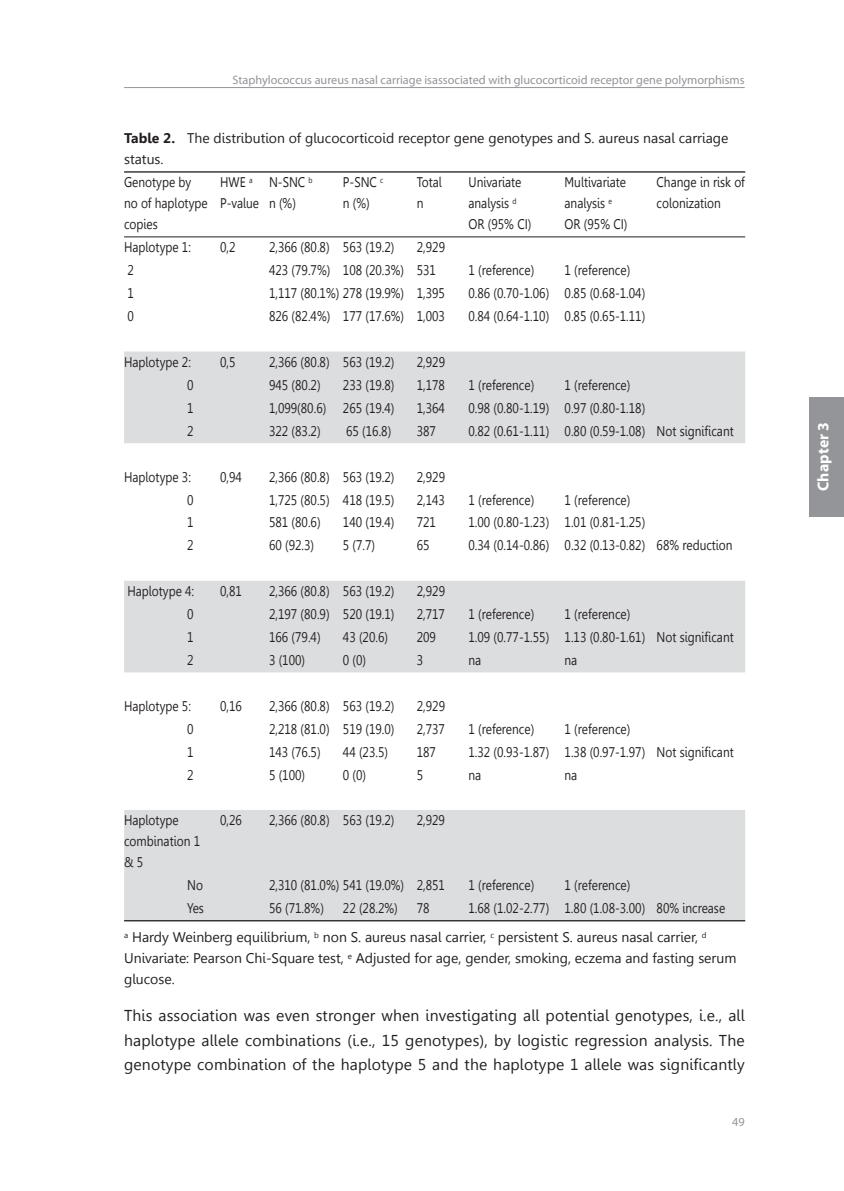
<style>
.page{position:relative;width:844px;height:1191px;background:#fff}
.page>*{position:absolute;margin:0;border:0;box-sizing:border-box;transform-origin:0 0}
.t1{font:15.75px/24.5px "Gisha";letter-spacing:.01em;color:#231f20;text-align:justify}
.t2{font:700 15.75px "Myriad Pro";letter-spacing:.01em;color:#fff}
.t3{font:14px/21px "Gisha";color:#231f20;scale:.85 1}
.t4{font:14px/21px "Gisha";color:#231f20}
.t5{font:12.25px "Myriad Pro";color:#939598}
.s1{font-weight:700}
</style>
<div class="page">
<hr style="left:124px;top:87px;width:620px;height:1px;background:#939598">
<div style="left:809px;top:397px;width:34px;height:119px;background:#939598"></div>
<svg style="left:124px;top:351px;width:621px;height:569px;fill:#dcdddf"></svg>
<hr style="left:124px;top:236px;width:621px;height:1px;background:#231f20">
<hr style="left:124px;top:171px;width:621px;height:2px;background:#231f20">
<hr style="left:124px;top:920px;width:621px;height:1px;background:#231f20">
<p class="t5" style="left:232px;top:75px;width:513px">Staphylococcus aureus nasal carriage isassociated with glucocorticoid receptor gene polymorphisms</p>
<p class="t4" style="left:124px;top:128px;width:605px"><span class="s1">Table 2.</span> The distribution of glucocorticoid receptor gene genotypes and S. aureus nasal carriage status.</p>
<p class="t3" style="left:124px;top:172px;width:100px">Genotype by no of haplotype copies</p>
<p class="t3" style="left:220px;top:172px;width:47px">HWE <sup>a<br></sup>P-value</p>
<p class="t3" style="left:269px;top:172px;width:53px">N-SNC <sup>b </sup>n (%)</p>
<p class="t3" style="left:343px;top:172px;width:49px">P-SNC <sup>c </sup>n (%)</p>
<p class="t3" style="left:416px;top:172px;width:31px">Total n</p>
<p class="t3" style="left:468px;top:172px;width:75px">Univariate analysis <sup>d<br></sup>OR (95% CI)</p>
<p class="t3" style="left:564px;top:172px;width:75px">Multivariate analysis <sup>e<br></sup>OR (95% CI)</p>
<p class="t3" style="left:656px;top:172px;width:105px">Change in risk of colonization</p>
<p class="t3" style="left:124px;top:237px;width:80px">Haplotype 1:</p>
<p class="t3" style="left:220px;top:237px;width:20px">0,2</p>
<p class="t3" style="left:269px;top:237px;width:149px">2,366 (80.8) 563 (19.2)</p>
<p class="t3" style="left:416px;top:237px;width:35px">2,929</p>
<p class="t3" style="left:127px;top:260px;width:9px">2</p>
<p class="t3" style="left:269px;top:260px;width:198px">423 (79.7%) 108 (20.3%) 531</p>
<p class="t3" style="left:468px;top:260px;width:79px">1 (reference)</p>
<p class="t3" style="left:564px;top:260px;width:79px">1 (reference)</p>
<p class="t3" style="left:127px;top:283px;width:9px">1</p>
<p class="t3" style="left:269px;top:283px;width:208px">1,117 (80.1%) 278 (19.9%) 1,395</p>
<p class="t3" style="left:468px;top:283px;width:209px">0.86 (0.70-1.06) 0.85 (0.68-1.04)</p>
<p class="t3" style="left:127px;top:306px;width:9px">0</p>
<p class="t3" style="left:269px;top:306px;width:208px">826 (82.4%) 177 (17.6%) 1,003</p>
<p class="t3" style="left:468px;top:306px;width:209px">0.84 (0.64-1.10) 0.85 (0.65-1.11)</p>
<p class="t3" style="left:124px;top:352px;width:80px">Haplotype 2:</p>
<p class="t3" style="left:220px;top:352px;width:20px">0,5</p>
<p class="t3" style="left:269px;top:352px;width:149px">2,366 (80.8) 563 (19.2)</p>
<p class="t3" style="left:416px;top:352px;width:35px">2,929</p>
<p class="t3" style="left:187px;top:374px;width:9px">0</p>
<p class="t3" style="left:269px;top:374px;width:62px">945 (80.2)</p>
<p class="t3" style="left:343px;top:374px;width:62px">233 (19.8)</p>
<p class="t3" style="left:416px;top:374px;width:35px">1,178</p>
<p class="t3" style="left:468px;top:374px;width:79px">1 (reference)</p>
<p class="t3" style="left:564px;top:374px;width:79px">1 (reference)</p>
<p class="t3" style="left:187px;top:397px;width:9px">1</p>
<p class="t3" style="left:269px;top:397px;width:149px">1,099(80.6) 265 (19.4)</p>
<p class="t3" style="left:416px;top:397px;width:35px">1,364</p>
<p class="t3" style="left:468px;top:397px;width:209px">0.98 (0.80-1.19) 0.97 (0.80-1.18)</p>
<p class="t3" style="left:187px;top:420px;width:9px">2</p>
<p class="t3" style="left:269px;top:420px;width:62px">322 (83.2)</p>
<p class="t3" style="left:346px;top:420px;width:55px">65 (16.8)</p>
<p class="t3" style="left:416px;top:420px;width:24px">387</p>
<p class="t3" style="left:468px;top:420px;width:313px">0.82 (0.61-1.11) 0.80 (0.59-1.08) Not significant</p>
<p class="t3" style="left:124px;top:466px;width:80px">Haplotype 3:</p>
<p class="t3" style="left:220px;top:466px;width:27px">0,94</p>
<p class="t3" style="left:269px;top:466px;width:149px">2,366 (80.8) 563 (19.2)</p>
<p class="t3" style="left:416px;top:466px;width:35px">2,929</p>
<p class="t3" style="left:187px;top:489px;width:9px">0</p>
<p class="t3" style="left:269px;top:489px;width:149px">1,725 (80.5) 418 (19.5)</p>
<p class="t3" style="left:416px;top:489px;width:35px">2,143</p>
<p class="t3" style="left:468px;top:489px;width:79px">1 (reference)</p>
<p class="t3" style="left:564px;top:489px;width:79px">1 (reference)</p>
<p class="t3" style="left:187px;top:512px;width:9px">1</p>
<p class="t3" style="left:269px;top:512px;width:62px">581 (80.6)</p>
<p class="t3" style="left:343px;top:512px;width:62px">140 (19.4)</p>
<p class="t3" style="left:416px;top:512px;width:24px">721</p>
<p class="t3" style="left:468px;top:512px;width:209px">1.00 (0.80-1.23) 1.01 (0.81-1.25)</p>
<p class="t3" style="left:187px;top:535px;width:9px">2</p>
<p class="t3" style="left:269px;top:535px;width:55px">60 (92.3)</p>
<p class="t3" style="left:343px;top:535px;width:39px">5 (7.7)</p>
<p class="t3" style="left:416px;top:535px;width:17px">65</p>
<p class="t3" style="left:468px;top:535px;width:312px">0.34 (0.14-0.86) 0.32 (0.13-0.82) 68% reduction</p>
<p class="t3" style="left:127px;top:581px;width:80px">Haplotype 4:</p>
<p class="t3" style="left:220px;top:581px;width:27px">0,81</p>
<p class="t3" style="left:269px;top:581px;width:149px">2,366 (80.8) 563 (19.2)</p>
<p class="t3" style="left:416px;top:581px;width:35px">2,929</p>
<p class="t3" style="left:187px;top:604px;width:9px">0</p>
<p class="t3" style="left:269px;top:604px;width:149px">2,197 (80.9) 520 (19.1)</p>
<p class="t3" style="left:416px;top:604px;width:35px">2,717</p>
<p class="t3" style="left:468px;top:604px;width:79px">1 (reference)</p>
<p class="t3" style="left:564px;top:604px;width:79px">1 (reference)</p>
<p class="t3" style="left:187px;top:627px;width:9px">1</p>
<p class="t3" style="left:269px;top:627px;width:62px">166 (79.4)</p>
<p class="t3" style="left:343px;top:627px;width:55px">43 (20.6)</p>
<p class="t3" style="left:416px;top:627px;width:24px">209</p>
<p class="t3" style="left:468px;top:627px;width:313px">1.09 (0.77-1.55) 1.13 (0.80-1.61) Not significant</p>
<p class="t3" style="left:187px;top:649px;width:9px">2</p>
<p class="t3" style="left:269px;top:649px;width:44px">3 (100)</p>
<p class="t3" style="left:343px;top:649px;width:29px">0 (0)</p>
<p class="t3" style="left:416px;top:649px;width:9px">3</p>
<p class="t3" style="left:468px;top:649px;width:17px">na</p>
<p class="t3" style="left:564px;top:649px;width:17px">na</p>
<p class="t3" style="left:124px;top:695px;width:80px">Haplotype 5:</p>
<p class="t3" style="left:220px;top:695px;width:27px">0,16</p>
<p class="t3" style="left:269px;top:695px;width:149px">2,366 (80.8) 563 (19.2)</p>
<p class="t3" style="left:416px;top:695px;width:35px">2,929</p>
<p class="t3" style="left:187px;top:718px;width:9px">0</p>
<p class="t3" style="left:269px;top:718px;width:149px">2,218 (81.0) 519 (19.0)</p>
<p class="t3" style="left:416px;top:718px;width:35px">2,737</p>
<p class="t3" style="left:468px;top:718px;width:79px">1 (reference)</p>
<p class="t3" style="left:564px;top:718px;width:79px">1 (reference)</p>
<p class="t3" style="left:187px;top:741px;width:9px">1</p>
<p class="t3" style="left:269px;top:741px;width:62px">143 (76.5)</p>
<p class="t3" style="left:343px;top:741px;width:55px">44 (23.5)</p>
<p class="t3" style="left:416px;top:741px;width:24px">187</p>
<p class="t3" style="left:468px;top:741px;width:313px">1.32 (0.93-1.87) 1.38 (0.97-1.97) Not significant</p>
<p class="t3" style="left:187px;top:764px;width:9px">2</p>
<p class="t3" style="left:269px;top:764px;width:44px">5 (100)</p>
<p class="t3" style="left:343px;top:764px;width:29px">0 (0)</p>
<p class="t3" style="left:416px;top:764px;width:9px">5</p>
<p class="t3" style="left:468px;top:764px;width:17px">na</p>
<p class="t3" style="left:564px;top:764px;width:17px">na</p>
<p class="t3" style="left:124px;top:810px;width:91px">Haplotype combination 1 &amp; 5</p>
<p class="t3" style="left:220px;top:810px;width:27px">0,26</p>
<p class="t3" style="left:269px;top:810px;width:149px">2,366 (80.8) 563 (19.2)</p>
<p class="t3" style="left:416px;top:810px;width:35px">2,929</p>
<p class="t3" style="left:187px;top:875px;width:20px">No</p>
<p class="t3" style="left:269px;top:875px;width:208px">2,310 (81.0%) 541 (19.0%) 2,851</p>
<p class="t3" style="left:468px;top:875px;width:79px">1 (reference)</p>
<p class="t3" style="left:564px;top:875px;width:79px">1 (reference)</p>
<p class="t3" style="left:187px;top:898px;width:21px">Yes</p>
<p class="t3" style="left:269px;top:898px;width:66px">56 (71.8%)</p>
<p class="t3" style="left:343px;top:898px;width:66px">22 (28.2%)</p>
<p class="t3" style="left:416px;top:898px;width:17px">78</p>
<p class="t3" style="left:124px;top:894px;width:708px;line-height:29.1px;text-indent:344px">1.68 (1.02-2.77) 1.80 (1.08-3.00) 80% increase <sup>a</sup> Hardy Weinberg equilibrium, <sup>b</sup> non S. aureus nasal carrier, <sup>c</sup> persistent S. aureus nasal carrier, <sup>d</sup></p>
<p class="t4" style="left:124px;top:948px;width:613px">Univariate: Pearson Chi-Square test, <sup>e</sup> Adjusted for age, gender, smoking, eczema and fasting serum glucose.</p>
<p class="t1" style="left:124px;top:1003px;width:622px">This association was even stronger when investigating all potential genotypes, i.e., all haplotype allele combinations (i.e., 15 genotypes), by logistic regression analysis. The genotype combination of the haplotype 5 and the haplotype 1 allele was significantly</p>
<p class="t5" style="left:732px;top:1117px;width:14px">49</p>
<p class="t2" style="left:817px;top:491px;width:71px;rotate:-90deg">Chapter 3</p>
</div>
